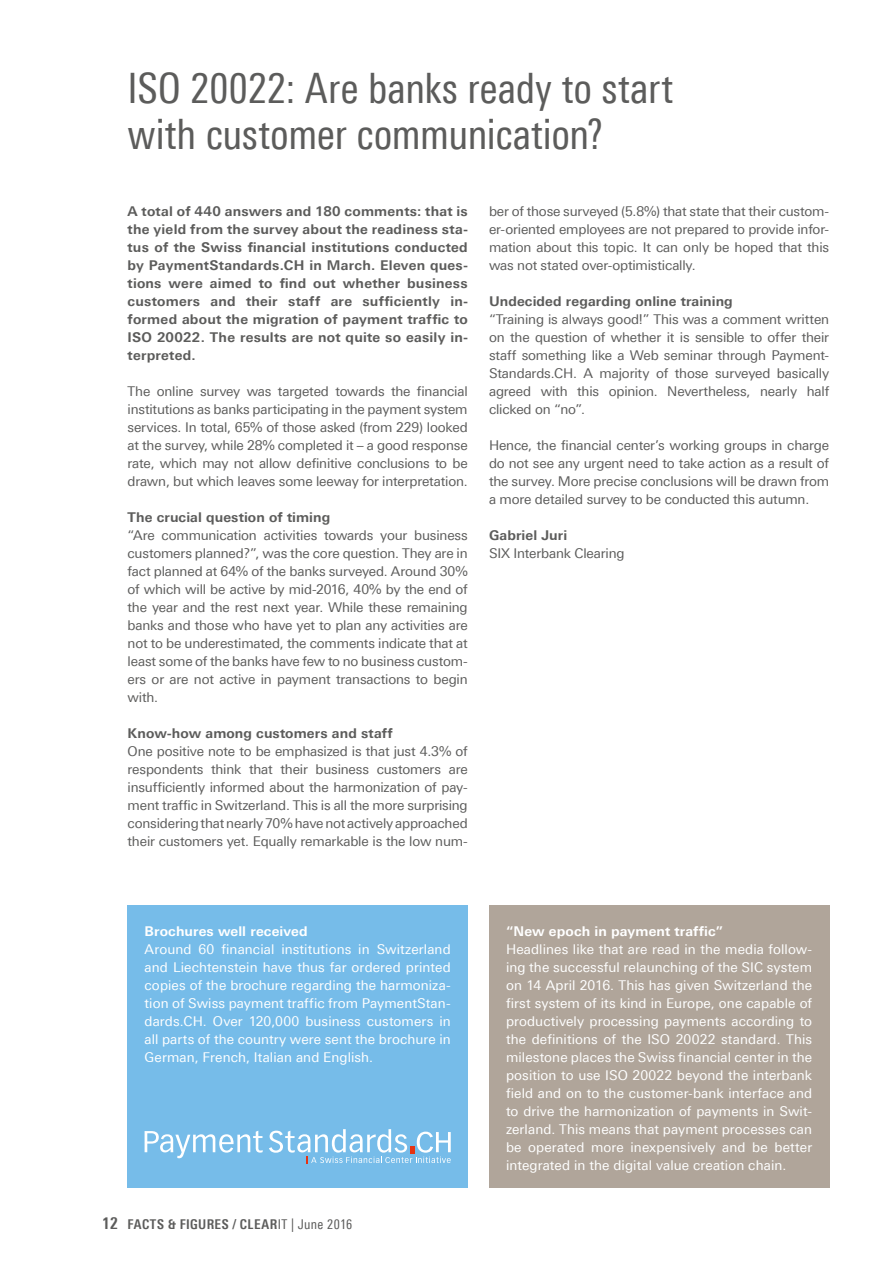
<style>
.page{position:relative;width:893px;height:1263px;background:#fff}
.page>*{position:absolute;margin:0;border:0;box-sizing:border-box;transform-origin:0 0}
.t1{font:condensed 42px/46.5px "LT Univers";color:#5c5c5b}
.t2{font:13.5px/18px "LT Univers Basic";letter-spacing:-.01em;color:#5c5c5b;text-align:justify}
.t3{font:13.5px/18px "LT Univers Basic";letter-spacing:.01em;color:#fff;text-align:justify}
.t4{font:700 13.5px/18px "LT Univers Basic";letter-spacing:.01em;color:#5c5c5b;text-align:justify}
.t5{font:700 13.5px "LT Univers Basic";letter-spacing:.01em;color:#fff}
.t6{font:700 condensed 13.5px "LT Univers";letter-spacing:.035em;color:#5c5c5b}
.s1{font-size:16.5px}
.s2{font-weight:400}
</style>
<div class="page">
<div style="left:128px;top:905px;width:340px;height:283px;background:#76bce9"></div>
<svg style="left:145px;top:1130px;width:118px;height:28px"></svg>
<svg style="left:269px;top:1129px;width:182px;height:34px"></svg>
<div style="left:489px;top:905px;width:340px;height:283px;background:#b0a59a"></div>
<h1 class="t1" style="left:128px;top:64px;width:547px">ISO 20022: Are banks ready to start with customer communication?</h1>
<p class="t4" style="left:128px;top:202px;width:342px">A total of 440 answers and 180 comments: that is the yield from the survey about the readiness sta&shy;tus of the Swiss financial institutions conducted by PaymentStandards.CH in March. Eleven ques&shy;tions were aimed to find out whether business customers and their staff are sufficiently in&shy;formed about the migration of payment traffic to ISO 20022. The results are not quite so easily in&shy;terpreted.</p>
<p class="t2" style="left:128px;top:382px;width:342px">The online survey was targeted towards the financial institutions as banks participating in the payment system services. In total, 65% of those asked (from 229) looked at the survey, while 28% completed it – a good response rate, which may not allow definitive conclusions to be drawn, but which leaves some leeway for interpretation.</p>
<p class="t4" style="left:128px;top:508px;width:204px">The crucial question of timing</p>
<p class="t2" style="left:128px;top:526px;width:342px">“Are communication activities towards your business customers planned?”, was the core question. They are in fact planned at 64% of the banks surveyed. Around 30% of which will be active by mid-2016, 40% by the end of the year and the rest next year. While these remaining banks and those who have yet to plan any activities are not to be underestimated, the comments indicate that at least some of the banks have few to no business custom&shy;ers or are not active in payment transactions to begin with.</p>
<p class="t4" style="left:128px;top:724px;width:267px">Know-how among customers and staff</p>
<p class="t2" style="left:128px;top:742px;width:342px">One positive note to be emphasized is that just 4.3% of respondents think that their business customers are insufficiently informed about the harmonization of pay&shy;ment traffic in Switzerland. This is all the more surprising considering that nearly 70% have not actively approached their customers yet. Equally remarkable is the low num-</p>
<p class="t2" style="left:489px;top:202px;width:342px">ber of those surveyed (5.8%) that state that their custom&shy;er-oriented employees are not prepared to provide infor&shy;mation about this topic. It can only be hoped that this was not stated over-optimistically.</p>
<p class="t4" style="left:489px;top:292px;width:245px">Undecided regarding online training</p>
<p class="t2" style="left:489px;top:310px;width:342px">“Training is always good!” This was a comment written on the question of whether it is sensible to offer their staff something like a Web seminar through Payment-Standards.CH. A majority of those surveyed basically agreed with this opinion. Nevertheless, nearly half clicked on “no”.</p>
<p class="t2" style="left:489px;top:436px;width:342px">Hence, the financial center’s working groups in charge do not see any urgent need to take action as a result of the survey. More precise conclusions will be drawn from a more detailed survey to be conducted this autumn.</p>
<p class="t4" style="left:489px;top:526px;width:80px">Gabriel Juri</p>
<p class="t2" style="left:489px;top:544px;width:137px">SIX Interbank Clearing</p>
<p class="t5" style="left:145px;top:923px;width:165px">Brochures well received</p>
<p class="t3" style="left:145px;top:940px;width:308px">Around 60 financial institutions in Switzerland and Liechtenstein have thus far ordered printed copies of the brochure regarding the harmoniza&shy;tion of Swiss payment traffic from PaymentStan&shy;dards.CH. Over 120,000 business customers in all parts of the country were sent the brochure in German, French, Italian and English.</p>
<p class="t6" style="left:102px;top:1216px;width:252px"><span class="s1">12</span> FACTS &amp; FIGURES / CLEAR<span class="s2">IT | June 2016</span></p>
<p class="t5" style="left:506px;top:923px;width:219px">“New epoch in payment traffic”</p>
<p class="t3" style="left:506px;top:940px;width:308px">Headlines like that are read in the media follow&shy;ing the successful relaunching of the SIC system on 14 April 2016. This has given Switzerland the first system of its kind in Europe, one capable of productively processing payments according to the definitions of the ISO 20022 standard. This milestone places the Swiss financial center in the position to use ISO 20022 beyond the interbank field and on to the customer-bank interface and to drive the harmonization of payments in Swit&shy;zerland. This means that payment processes can be operated more inexpensively and be better integrated in the digital value creation chain.</p>
</div>
